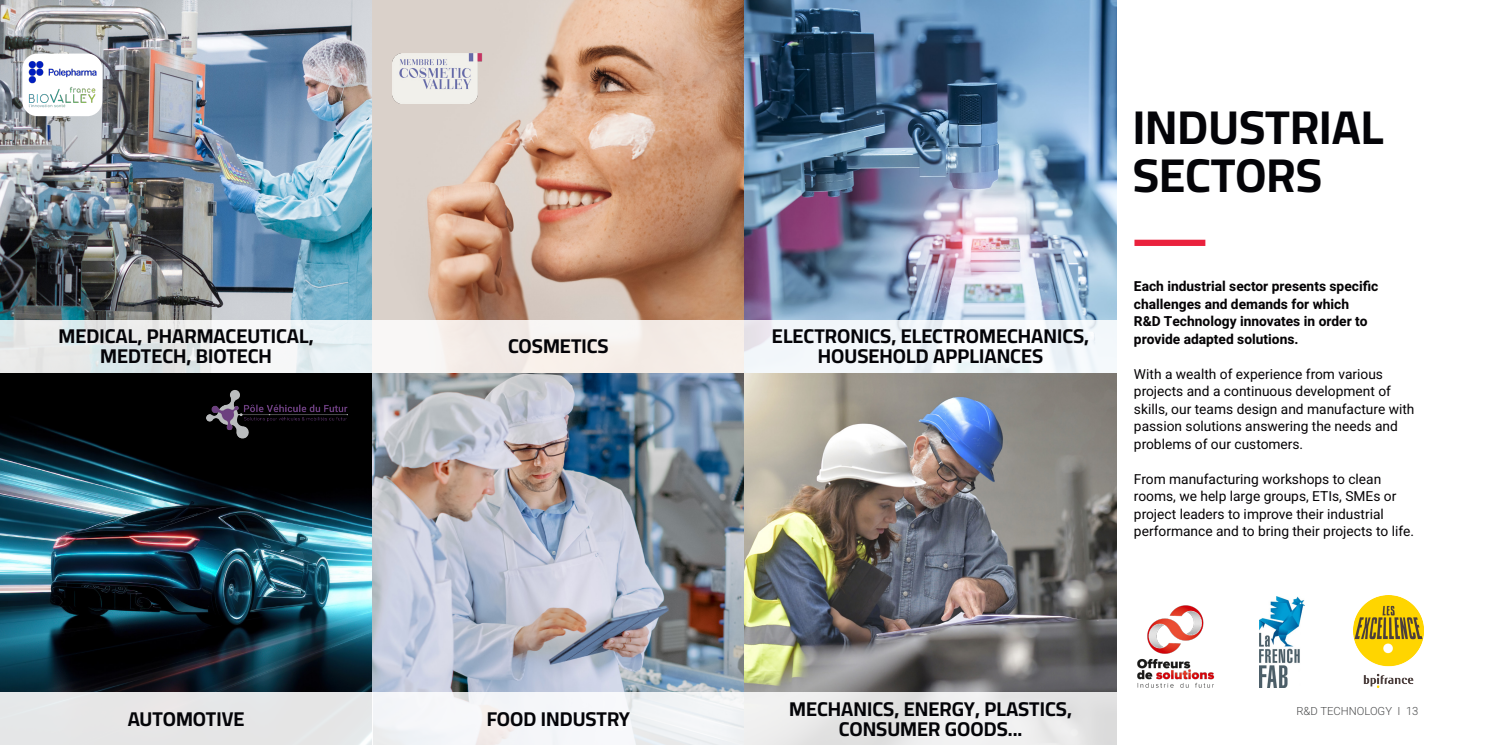
<style>
.page{position:relative;width:1489px;height:745px;background:#fff}
.page>*{position:absolute;margin:0;border:0;box-sizing:border-box;transform-origin:0 0}
.Red_header{font:47.5px/47.5px "Cairo";color:#040408}
.Red_header-2{font:20px/20px "Cairo";color:#040408;text-align:center}
.Body{font:13.75px/17.5px "Heebo";color:#060406}
.Body-2{font:700 13.75px/17.5px "Heebo";color:#060406}
.Page_number_right{font:300 11.25px "Heebo";color:#4b4c4d}
</style>
<div class="page">
<img style="left:0;top:372px;width:372px;height:320px">
<img style="left:372px;top:372px;width:372px;height:320px">
<img style="left:0;top:0;width:372px;height:319px">
<svg style="left:372px;top:0;width:372px;height:319px;background:#cca892"></svg>
<img style="left:744px;top:372px;width:372px;height:320px">
<img style="left:744px;top:0;width:372px;height:319px">
<svg style="left:0;top:319px;width:1116px;height:53px"></svg>
<div style="left:0;top:692px;width:372px;height:52px;background:#e5e6e7"></div>
<img style="left:393px;top:54px;width:136px;height:49px">
<img style="left:198px;top:372px;width:159px;height:83px">
<div style="left:22px;top:54px;width:80px;height:62px;background:#fff;border-radius:15px"></div>
<img style="left:29px;top:86px;width:67px;height:21px">
<img style="left:28px;top:61px;width:68px;height:23px">
<div style="left:372px;top:692px;width:744px;height:52px;background:linear-gradient(to right,#f7f8fb,#e6e5e5)"></div>
<div style="left:1134px;top:239px;width:71px;height:7px;background:#ea223d"></div>
<img style="left:1259px;top:596px;width:45px;height:91px">
<img style="left:1137px;top:605px;width:78px;height:83px">
<img style="left:1353px;top:595px;width:70px;height:92px">
<p class="Red_header-2" style="left:58px;top:326px;width:257px">MEDICAL, PHARMACEUTICAL,<br>MEDTECH, BIOTECH</p>
<p class="Red_header-2" style="left:508px;top:336px;width:102px">COSMETICS</p>
<p class="Red_header-2" style="left:772px;top:326px;width:319px">ELECTRONICS, ELECTROMECHANICS,<br>HOUSEHOLD APPLIANCES</p>
<p class="Red_header" style="left:1132px;top:105px;width:253px">INDUSTRIAL<br>SECTORS</p>
<p class="Body-2" style="left:1133px;top:277px;width:246px">Each industrial sector presents specific challenges and demands for which R&amp;D Technology innovates in order to provide adapted solutions.</p>
<p class="Body" style="left:1133px;top:365px;width:282px">With a wealth of experience from various projects and a continuous development of skills, our teams design and manufacture with passion solutions answering the needs and problems of our customers.</p>
<p class="Body" style="left:1133px;top:470px;width:281px">From manufacturing workshops to clean rooms, we help large groups, ETIs, SMEs or project leaders to improve their industrial performance and to bring their projects to life.</p>
<p class="Red_header-2" style="left:128px;top:708px;width:118px">AUTOMOTIVE</p>
<p class="Red_header-2" style="left:486px;top:708px;width:145px">FOOD INDUSTRY</p>
<p class="Red_header-2" style="left:789px;top:698px;width:284px">MECHANICS, ENERGY, PLASTICS,<br>CONSUMER GOODS...</p>
<p class="Page_number_right" style="left:1296px;top:703px;width:124px">R&amp;D TECHNOLOGY I 13</p>
</div>
